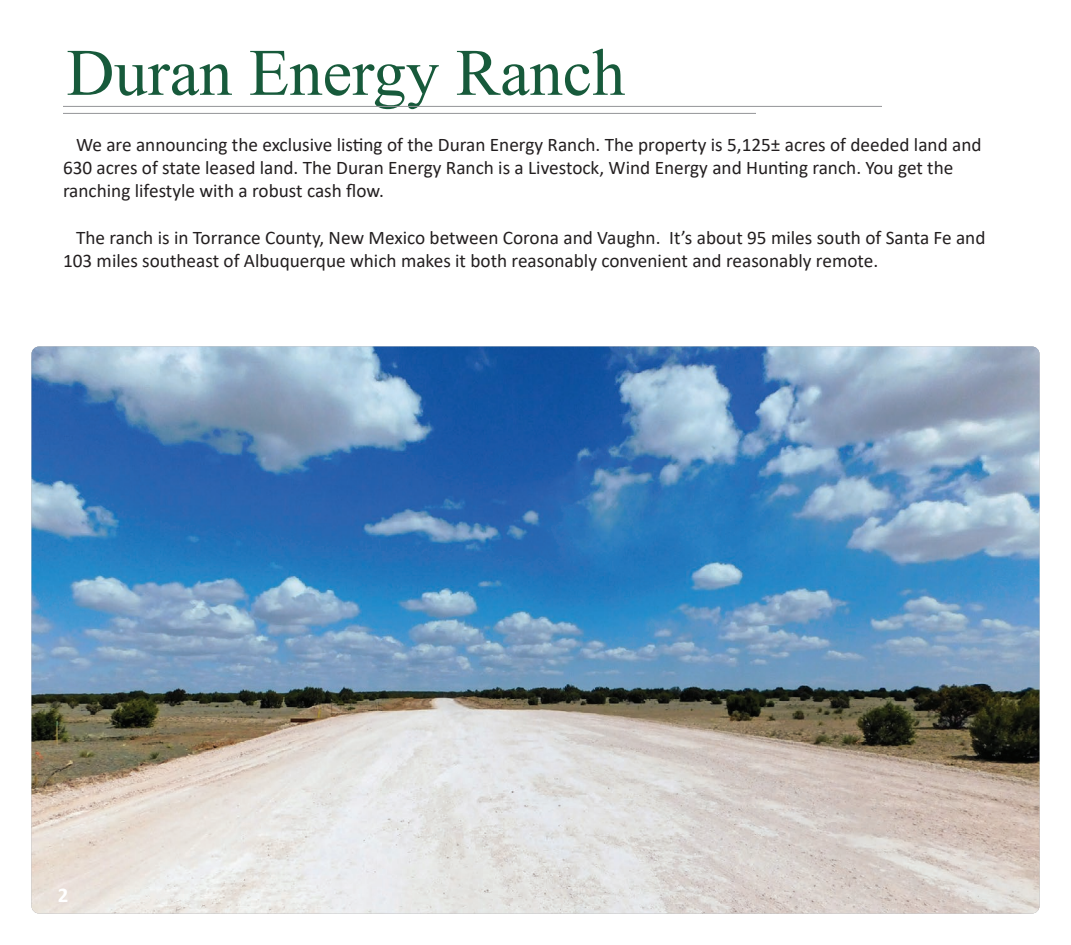
<style>
.page{position:relative;width:1071px;height:945px;background:#fff}
.page>*{position:absolute;margin:0;border:0;box-sizing:border-box;transform-origin:0 0}
.t1{font:66.33px "Times New Roman";color:#175a3b}
.t2{font:700 21px "Calibri";color:#fff}
.t3{font:19.25px/23.1px "Calibri";color:#231f20}
</style>
<div class="page">
<img style="left:32px;top:346px;width:1008px;height:568px">
<hr style="left:63px;top:106px;width:819px;height:1px;background:#939598">
<hr style="left:63px;top:113px;width:693px;height:1px;background:#939598">
<h1 class="t1" style="left:66px;top:28px;width:560px">Duran Energy Ranch</h1>
<p class="t3" style="left:63px;top:133px;width:920px;text-indent:13px">We are announcing the exclusive listing of the Duran Energy Ranch. The property is 5,125± acres of deeded land and<br>630 acres of state leased land. The Duran Energy Ranch is a Livestock, Wind Energy and Hunting ranch. You get the ranching lifestyle with a robust cash flow.</p>
<p class="t3" style="left:63px;top:225px;width:924px;text-indent:13px">The ranch is in Torrance County, New Mexico between Corona and Vaughn. It’s about 95 miles south of Santa Fe and<br>103 miles southeast of Albuquerque which makes it both reasonably convenient and reasonably remote.</p>
<p class="t2" style="left:58px;top:880px;width:12px">2</p>
</div>
